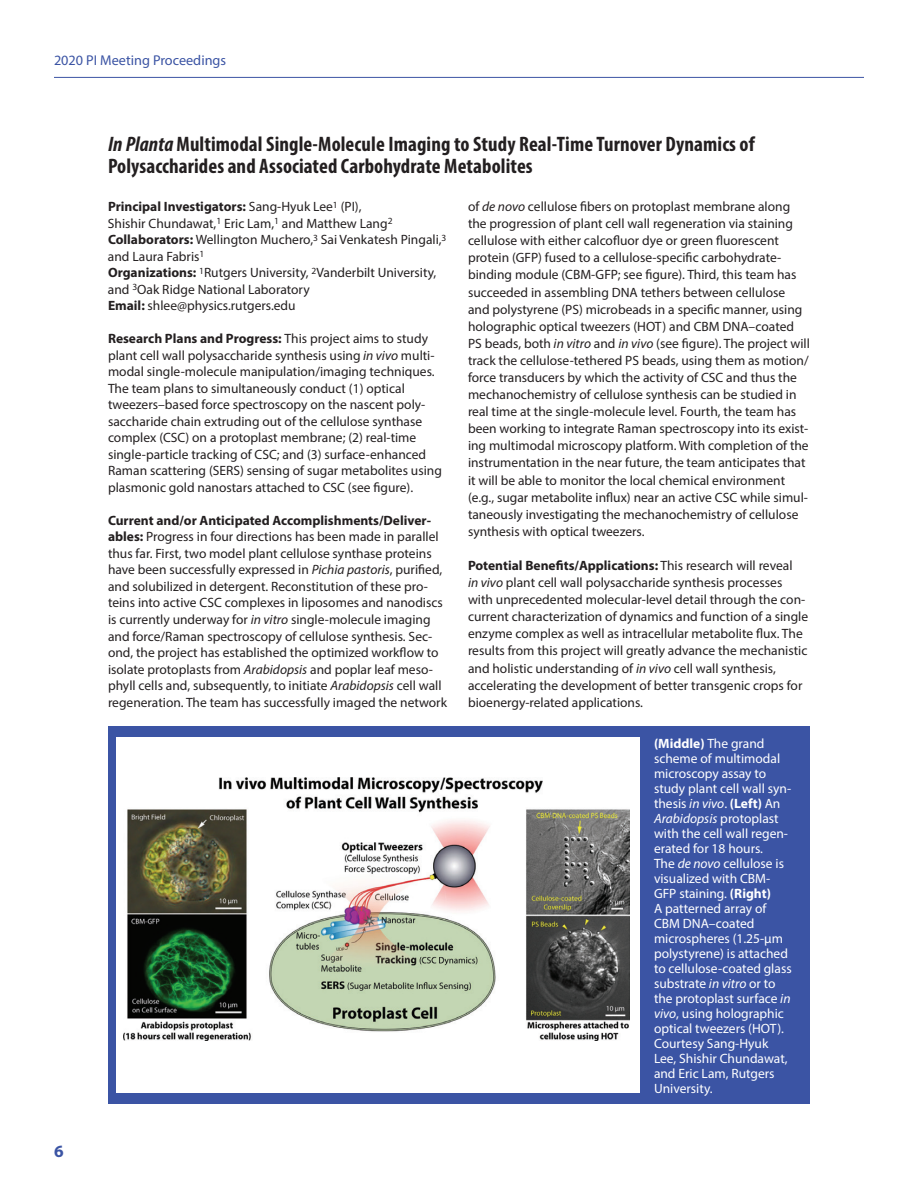
<style>
.page{position:relative;width:918px;height:1188px;background:#fff}
.page>*{position:absolute;margin:0;border:0;box-sizing:border-box;transform-origin:0 0}
.t1{font:700 condensed 21px/22.5px "Myriad Pro";letter-spacing:.005em;color:#231f20}
.t2{font:700 17.25px "Myriad Pro";color:#3b54a4}
.t3{font:14.25px "Myriad Pro";color:#3b54a4}
.t4{font:13.5px/17.1px "Myriad Pro";color:#231f20}
.t5{font:13.5px/15px "Myriad Pro";color:#fff}
.s1{font-style:italic}
.s2{font-weight:700}
</style>
<div class="page">
<hr style="left:54px;top:77px;width:810px;height:1px;background:#3b54a4">
<div style="left:108px;top:727px;width:702px;height:377px;background:#3b54a4"></div>
<div style="left:117px;top:738px;width:523px;height:355px;background:#fff"></div>
<img style="left:123px;top:778px;width:506px;height:262px">
<p class="t3" style="left:54px;top:51px;width:174px">2020 PI Meeting Proceedings</p>
<h1 class="t1" style="left:108px;top:132px;width:648px"><span class="s1">In Planta</span> Multimodal Single-Molecule Imaging to Study Real-Time Turnover Dynamics of<br>Polysaccharides and Associated Carbohydrate Metabolites</h1>
<p class="t2" style="left:54px;top:1140px;width:11px">6</p>
<p class="t4" style="left:108px;top:198px;width:340px;line-height:16.5px"><span class="s2">Principal Investigators:</span> Sang-Hyuk Lee<sup>1</sup> (PI),<br>Shishir Chundawat,<sup>1</sup> Eric Lam,<sup>1</sup> and Matthew Lang<sup>2<br></sup><span class="s2">Collaborators:</span> Wellington Muchero,<sup>3</sup> Sai Venkatesh Pingali,<sup>3 </sup>and Laura Fabris<sup>1<br></sup><span class="s2">Organizations:</span> <sup>1</sup>Rutgers University, <sup>2</sup>Vanderbilt University, and <sup>3</sup>Oak Ridge National Laboratory<br><span class="s2">Email:</span> shlee@physics.rutgers.edu</p>
<p class="t4" style="left:108px;top:330px;width:335px;line-height:16.5px"><span class="s2">Research Plans and Progress:</span> This project aims to study plant cell wall polysaccharide synthesis using <span class="s1">in vivo</span> multi&shy;modal single-molecule manipulation/imaging techniques.<br>The team plans to simultaneously conduct (1) optical tweezers–based force spectroscopy on the nascent poly&shy;saccharide chain extruding out of the cellulose synthase complex (CSC) on a protoplast membrane; (2) real-time single-particle tracking of CSC; and (3) surface-enhanced Raman scattering (SERS) sensing of sugar metabolites using plasmonic gold nanostars attached to CSC (see figure).</p>
<p class="t4" style="left:108px;top:512px;width:341px;line-height:16.5px"><span class="s2">Current and/or Anticipated Accomplishments/Deliver&shy;ables:</span> Progress in four directions has been made in parallel thus far. First, two model plant cellulose synthase proteins have been successfully expressed in <span class="s1">Pichia pastoris</span>, purified, and solubilized in detergent. Reconstitution of these pro&shy;teins into active CSC complexes in liposomes and nanodiscs is currently underway for <span class="s1">in vitro</span> single-molecule imaging and force/Raman spectroscopy of cellulose synthesis. Sec&shy;ond, the project has established the optimized workflow to isolate protoplasts from <span class="s1">Arabidopsis</span> and poplar leaf meso&shy;phyll cells and, subsequently, to initiate <span class="s1">Arabidopsis</span> cell wall regeneration. The team has successfully imaged the network</p>
<p class="t4" style="left:468px;top:198px;width:343px">of <span class="s1">de novo</span> cellulose fibers on protoplast membrane along the progression of plant cell wall regeneration via staining cellulose with either calcofluor dye or green fluorescent protein (GFP) fused to a cellulose-specific carbohydrate&shy;binding module (CBM-GFP; see figure). Third, this team has succeeded in assembling DNA tethers between cellulose and polystyrene (PS) microbeads in a specific manner, using holographic optical tweezers (HOT) and CBM DNA–coated PS beads, both <span class="s1">in vitro</span> and <span class="s1">in vivo</span> (see figure). The project will track the cellulose-tethered PS beads, using them as motion/ force transducers by which the activity of CSC and thus the mechanochemistry of cellulose synthesis can be studied in real time at the single-molecule level. Fourth, the team has been working to integrate Raman spectroscopy into its exist&shy;ing multimodal microscopy platform. With completion of the instrumentation in the near future, the team anticipates that it will be able to monitor the local chemical environment (e.g., sugar metabolite influx) near an active CSC while simul&shy;taneously investigating the mechanochemistry of cellulose synthesis with optical tweezers.</p>
<p class="t4" style="left:468px;top:557px;width:342px"><span class="s2">Potential Benefits/Applications:</span> This research will reveal<br><span class="s1">in vivo</span> plant cell wall polysaccharide synthesis processes with unprecedented molecular-level detail through the con&shy;current characterization of dynamics and function of a single enzyme complex as well as intracellular metabolite flux. The results from this project will greatly advance the mechanistic and holistic understanding of <span class="s1">in vivo</span> cell wall synthesis, accelerating the development of better transgenic crops for bioenergy-related applications.</p>
<p class="t5" style="left:654px;top:735px;width:139px"><span class="s2">(Middle)</span> The grand scheme of multimodal microscopy assay to study plant cell wall syn&shy;thesis <span class="s1">in vivo</span>. <span class="s2">(Left)</span> An<br><span class="s1">Arabidopsis</span> protoplast with the cell wall regen&shy;erated for 18 hours.<br>The <span class="s1">de novo</span> cellulose is visualized with CBM-<br>GFP staining. <span class="s2">(Right)<br></span>A patterned array of<br>CBM DNA–coated microspheres (1.25-μm polystyrene) is attached to cellulose-coated glass substrate <span class="s1">in vitro</span> or to the protoplast surface <span class="s1">in vivo</span>, using holographic optical tweezers (HOT).<br>Courtesy Sang-Hyuk<br>Lee, Shishir Chundawat, and Eric Lam, Rutgers<br>University.</p>
</div>
